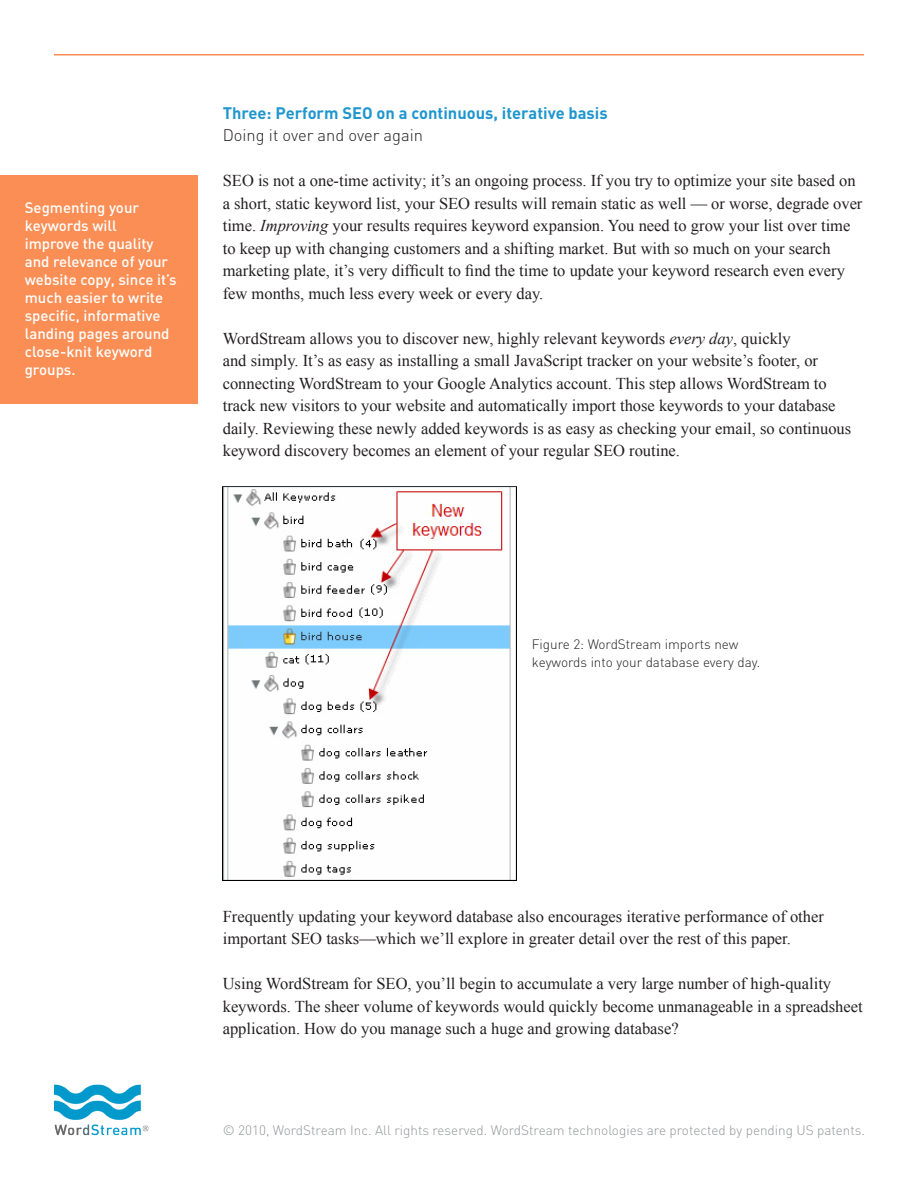
<style>
.page{position:relative;width:918px;height:1188px;background:#fff}
.page>*{position:absolute;margin:0;border:0;box-sizing:border-box;transform-origin:0 0}
.t1{font:16.5px/22.5px "Times New Roman";color:#231f20}
.t2{font:700 16.5px "DIN";color:#1e96ce}
.t3{font:300 16.5px "DIN";color:#231f20}
.t4{font:500 15px/18px "DIN";color:#fff}
.t5{font:300 13.5px "DIN";color:#939598}
.t6{font:300 13.5px/18px "DIN";color:#231f20}
.s1{font-style:italic}
</style>
<div class="page">
<hr style="left:54px;top:54px;width:810px;height:2px;background:#fb8e54">
<img style="left:54px;top:1084px;width:95px;height:52px">
<img style="left:223px;top:486px;width:294px;height:394px">
<div style="left:0;top:176px;width:198px;height:228px;background:#fb8e54"></div>
<p class="t4" style="left:25px;top:198px;width:116px">Segmenting your keywords will</p>
<p class="t4" style="left:25px;top:234px;width:154px">improve the quality and relevance of your website copy, since it’s</p>
<p class="t4" style="left:25px;top:288px;width:140px">much easier to write specific, informative</p>
<p class="t4" style="left:25px;top:324px;width:146px">landing pages around</p>
<p class="t4" style="left:25px;top:342px;width:129px">close-knit keyword groups.</p>
<p class="t2" style="left:223px;top:102px;width:386px">Three: Perform SEO on a continuous, iterative basis</p>
<p class="t3" style="left:223px;top:125px;width:202px">Doing it over and over again</p>
<p class="t1" style="left:223px;top:169px;width:641px">SEO is not a one-time activity; it’s an ongoing process. If you try to optimize your site based on a short, static keyword list, your SEO results will remain static as well — or worse, degrade over time. <span class="s1">Improving</span> your results requires keyword expansion. You need to grow your list over time to keep up with changing customers and a shifting market. But with so much on your search marketing plate, it’s very difficult to find the time to update your keyword research even every few months, much less every week or every day.</p>
<p class="t1" style="left:223px;top:327px;width:630px">WordStream allows you to discover new, highly relevant keywords <span class="s1">every day</span>, quickly<br>and simply. It’s as easy as installing a small JavaScript tracker on your website’s footer, or connecting WordStream to your Google Analytics account. This step allows WordStream to track new visitors to your website and automatically import those keywords to your database daily. Reviewing these newly added keywords is as easy as checking your email, so continuous keyword discovery becomes an element of your regular SEO routine.</p>
<p class="t6" style="left:532px;top:635px;width:230px">Figure 2: WordStream imports new keywords into your database every day.</p>
<p class="t1" style="left:223px;top:905px;width:603px">Frequently updating your keyword database also encourages iterative performance of other important SEO tasks—which we’ll explore in greater detail over the rest of this paper.</p>
<p class="t1" style="left:223px;top:972px;width:641px">Using WordStream for SEO, you’ll begin to accumulate a very large number of high-quality keywords. The sheer volume of keywords would quickly become unmanageable in a spreadsheet application. How do you manage such a huge and growing database?</p>
<p class="t5" style="left:223px;top:1122px;width:644px">© 2010, WordStream Inc. All rights reserved. WordStream technologies are protected by pending US patents.</p>
</div>
